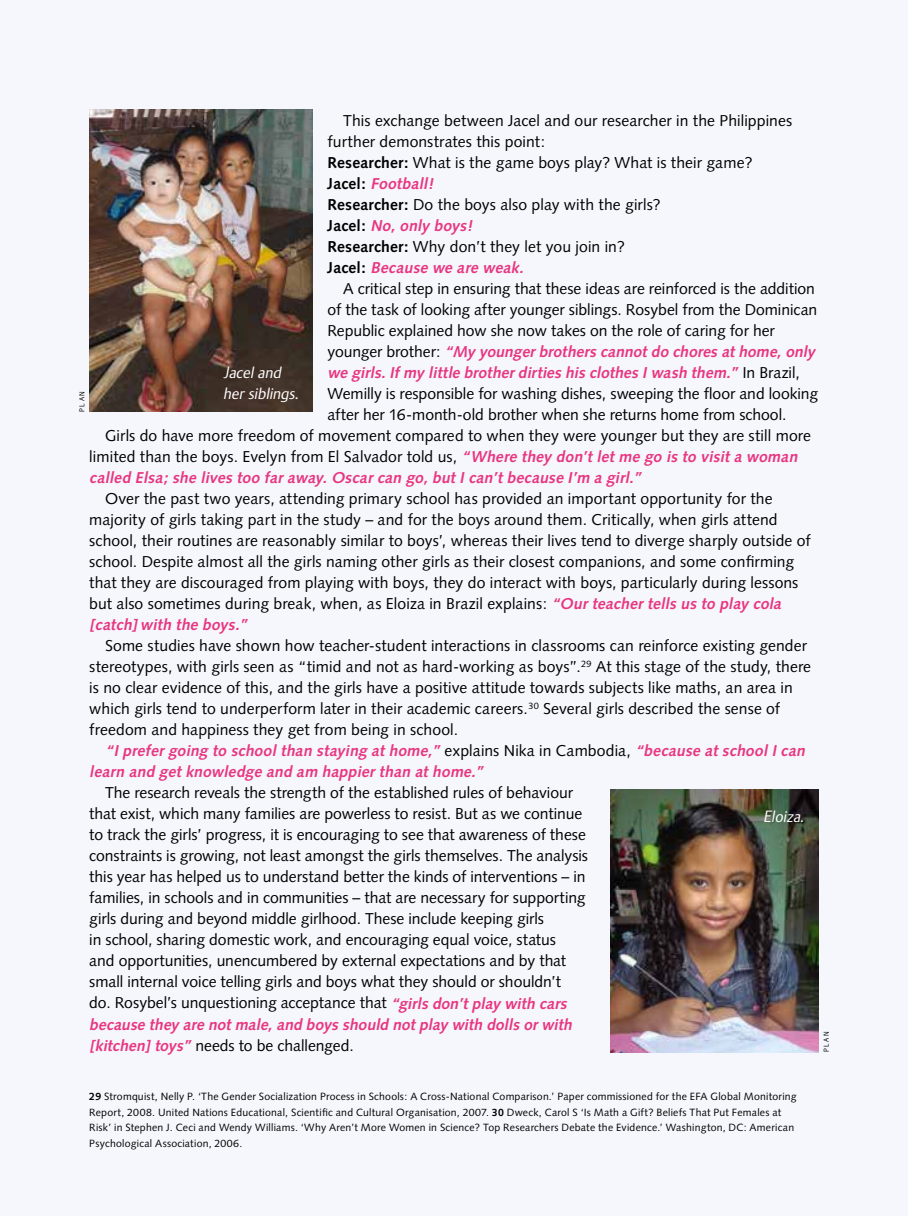
<style>
.page{position:relative;width:908px;height:1216px;background:#fff}
.page>*{position:absolute;margin:0;border:0;box-sizing:border-box;transform-origin:0 0}
.t1{font:15.75px/21px "Syntax";letter-spacing:.005em;color:#000}
.t2{font:italic 700 15.75px/21px "Syntax";color:#e83681}
.t3{font:italic 15.75px/21px "Plan Roman";color:#fff}
.t4{font:10.5px/15.8px "Syntax";letter-spacing:.02em;color:#000}
.t5{font:7px "Plan Roman";color:#000}
.s1{font-weight:700}
.s2{font-weight:700;font-style:italic;color:#e83681}
.s3{font-weight:400;font-style:normal;color:#000}
</style>
<div class="page">
<div style="left:0;top:0;width:908px;height:1215px;background:#f5f7fc"></div>
<img style="left:610px;top:789px;width:209px;height:263px">
<img style="left:89px;top:109px;width:224px;height:303px">
<p class="t1" style="left:327px;top:110px;width:466px;text-indent:16px">This exchange between Jacel and our researcher in the Philippines further demonstrates this point:<br><span class="s1">Researcher:</span> What is the game boys play? What is their game?<br><span class="s1">Jacel:</span> <span class="s2">Football!<br></span><span class="s1">Researcher:</span> Do the boys also play with the girls?<br><span class="s1">Jace l :</span> <span class="s2">No, only boys!<br></span><span class="s1">Researcher:</span> Why don’t they let you join in?<br><span class="s1">J a c e l :</span> <span class="s2">Because we are weak.</span></p>
<p class="t1" style="left:343px;top:278px;width:473px">A critical step in ensuring that these ideas are reinforced is the addition</p>
<p class="t1" style="left:327px;top:299px;width:491px">of the task of looking after younger siblings. Rosybel from the Dominican</p>
<p class="t1" style="left:327px;top:320px;width:449px">Republic explained how she now takes on the role of caring for her</p>
<p class="t2" style="left:327px;top:341px;width:492px"><span class="s3">y o u n g e r b ro t h e r :</span> “My youngerbrothers cannotdo chores athome,only</p>
<p class="t2" style="left:327px;top:362px;width:474px">we girls.Ifmy little brotherdirties his clothes Iwash them.” <span class="s3">I n B r a z i l ,</span></p>
<p class="t1" style="left:327px;top:383px;width:492px">Wemilly is responsible for washing dishes, sweeping the floor and looking</p>
<p class="t1" style="left:327px;top:404px;width:460px">after her 16-month-old brother when she returns home from school.</p>
<p class="t1" style="left:105px;top:425px;width:707px">Girls do have more freedom of movement compared to when they were younger but they are still more</p>
<p class="t1" style="left:89px;top:446px;width:713px">limited than the boys. Evelyn from El Salvador told us, <span class="s2">“Where they don’t let me go is to visit a woman</span></p>
<p class="t2" style="left:89px;top:467px;width:557px">called Elsa; she lives too far away. Oscar can go, but I can’t because I’m a girl.”</p>
<p class="t1" style="left:89px;top:488px;width:723px;text-indent:16px">Over the past two years, attending primary school has provided an important opportunity for the majority of girls taking part in the study – and for the boys around them. Critically, when girls attend school, their routines are reasonably similar to boys’, whereas their lives tend to diverge sharply outside of school. Despite almost all the girls naming other girls as their closest companions, and some confirming that they are discouraged from playing with boys, they do interact with boys, particularly during lessons but also sometimes during break, when, as Eloiza in Brazil explains: <span class="s2">“Our teacher tells us to play cola [catch] with the boys.”</span></p>
<p class="t1" style="left:89px;top:635px;width:723px;text-indent:16px">Some studies have shown how teacher-student interactions in classrooms can reinforce existing gender stereotypes, with girls seen as “timid and not as hard-working as boys”.<sup>29</sup> At this stage of the study, there is no clear evidence of this, and the girls have a positive attitude towards subjects like maths, an area in which girls tend to underperform later in their academic careers.<sup>30</sup> Several girls described the sense of freedom and happiness they get from being in school.</p>
<p class="t2" style="left:89px;top:740px;width:720px;text-indent:16px">“I prefer going to school than staying at home,” <span class="s3">e x p l a i n s N i k a i n C a m b o d i a ,</span> “because at school I can learn and get knowledge and am happier than at home.”</p>
<p class="t1" style="left:89px;top:782px;width:500px;text-indent:16px">The research reveals the strength of the established rules of behaviour that exist, which many families are powerless to resist. But as we continue to track the girls’ progress, it is encouraging to see that awareness of these constraints is growing, not least amongst the girls themselves. The analysis this year has helped us to understand better the kinds of interventions – in families, in schools and in communities – that are necessary for supporting girls during and beyond middle girlhood. These include keeping girls<br>in school, sharing domestic work, and encouraging equal voice, status<br>and opportunities, unencumbered by external expectations and by that small internal voice telling girls and boys what they should or shouldn’t<br>do. Rosybel’s unquestioning acceptance that <span class="s2">“girls don’tplay with cars because they are notmale,and boys should notplay with dolls orwith [kitchen]toys”</span>needs to be challenged.</p>
<p class="t3" style="left:223px;top:362px;width:80px">Jaceland hersiblings.</p>
<p class="t5" style="left:78px;top:412px;width:21px;rotate:-90deg">PLAN</p>
<p class="t3" style="left:763px;top:806px;width:45px">Eloiza.</p>
<p class="t5" style="left:822px;top:1052px;width:21px;rotate:-90deg">PLAN</p>
<p class="t4" style="left:89px;top:1088px;width:709px"><span class="s1">29</span> Stromquist, Nelly P. ‘The Gender Socialization Process in Schools: A Cross-National Comparison.’ Paper commissioned for the EFA Global Monitoring Report, 2008. United Nations Educational, Scientific and Cultural Organisation, 2007. <span class="s1">30</span> Dweck, Carol S ‘Is Math a Gift? Beliefs That Put Females at Risk’ in Stephen J. Ceci and Wendy Williams. ‘Why Aren’t More Women in Science? Top Researchers Debate the Evidence.’ Washington, DC: American Psychological Association, 2006.</p>
</div>
